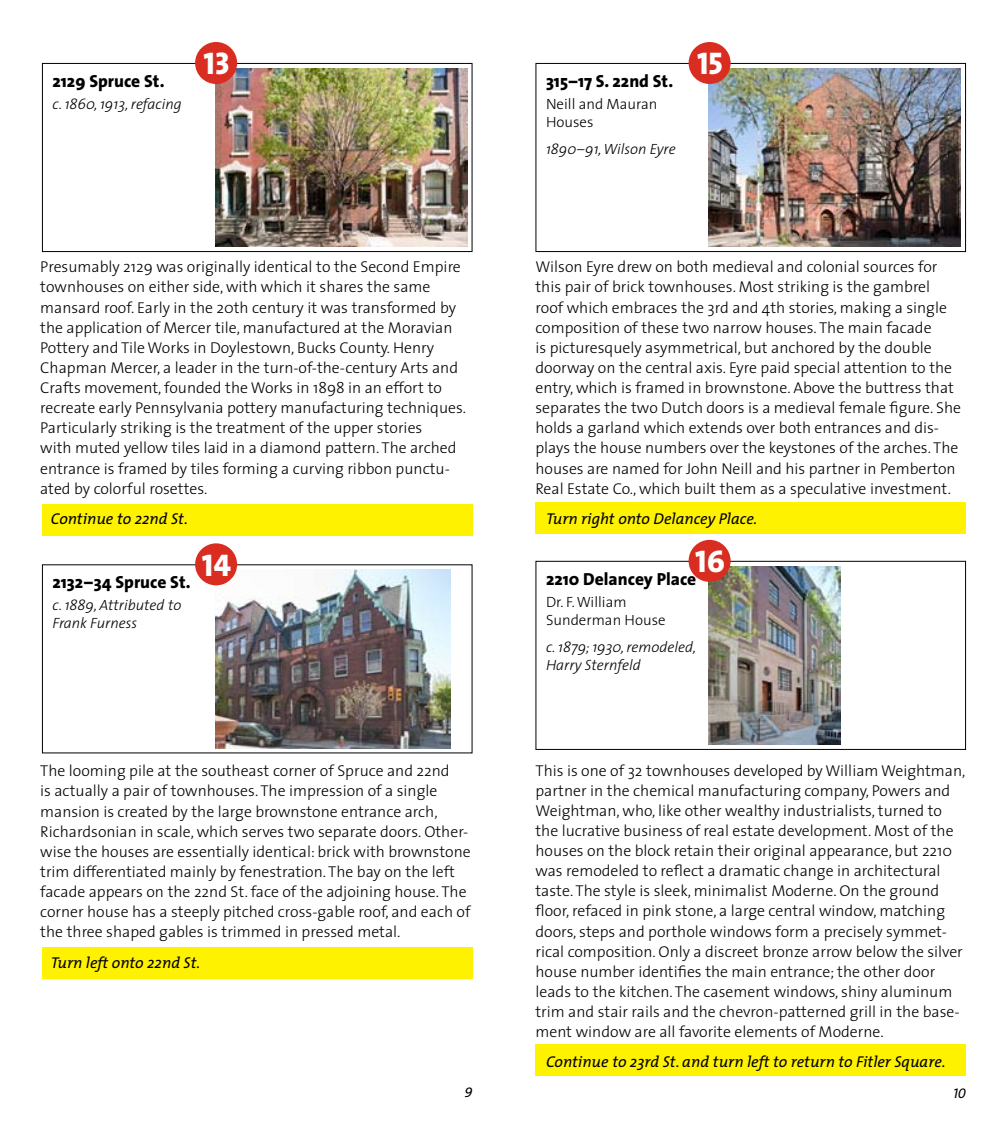
<style>
.page{position:relative;width:1008px;height:1134px;background:#fff}
.page>*{position:absolute;margin:0;border:0;box-sizing:border-box;transform-origin:0 0}
.t1{font:31.5px "The Mix Extra Bold Caps";color:#fff}
.t2{font:800 17.5px "The Sans";color:#000}
.t3{font:300 15.75px/20.1px "The Sans";color:#000}
.t4{font:italic 15.75px "The Mix";color:#000}
.t5{font:italic 300 14.88px/18.4px "The Sans";color:#000}
.t6{font:300 14.88px/18.4px "The Sans";color:#000}
.t7{font:italic 14px "The Mix Caps";color:#000}
</style>
<div class="page">
<div style="left:536px;top:1044px;width:430px;height:32px;background:#fff200"></div>
<div style="left:42px;top:947px;width:430px;height:32px;background:#fff200"></div>
<div style="left:42px;top:504px;width:430px;height:32px;background:#fff200"></div>
<div style="left:536px;top:502px;width:430px;height:31px;background:#fff200"></div>
<div style="left:536px;top:63px;width:430px;height:189px;border:1px solid #000"></div>
<img style="left:709px;top:68px;width:252px;height:179px">
<div style="left:689px;top:42px;width:42px;height:42px;background:#d82d20;border-radius:50%"></div>
<img style="left:215px;top:570px;width:236px;height:178px">
<div style="left:195px;top:543px;width:42px;height:42px;background:#d82d20;border-radius:50%"></div>
<div style="left:42px;top:63px;width:430px;height:189px;border:1px solid #000"></div>
<img style="left:215px;top:68px;width:252px;height:179px">
<div style="left:195px;top:42px;width:42px;height:42px;background:#d82d20;border-radius:50%"></div>
<div style="left:536px;top:561px;width:430px;height:189px;border:1px solid #000"></div>
<img style="left:709px;top:566px;width:131px;height:179px">
<div style="left:689px;top:540px;width:42px;height:42px;background:#d82d20;border-radius:50%"></div>
<p class="t2" style="left:52px;top:66px;width:114px">2129 Spruce St.</p>
<p class="t5" style="left:52px;top:94px;width:131px">c. 1860, 1913, refacing</p>
<h1 class="t1" style="left:204px;top:37px;width:27px">13</h1>
<p class="t2" style="left:546px;top:66px;width:129px">315–17 S. 22nd St.</p>
<p class="t6" style="left:546px;top:94px;width:113px">Neill and Mauran<br>Houses</p>
<p class="t5" style="left:546px;top:139px;width:131px">1890–91, Wilson Eyre</p>
<h1 class="t1" style="left:697px;top:37px;width:27px">15</h1>
<p class="t3" style="left:40px;top:256px;width:427px">Presumably 2129 was originally identical to the Second Empire townhouses on either side, with which it shares the same mansard roof. Early in the 20th century it was transformed by the application of Mercer tile, manufactured at the Moravian Pottery and Tile Works in Doylestown, Bucks County. Henry Chapman Mercer, a leader in the turn-of-the-century Arts and Crafts movement, founded the Works in 1898 in an effort to recreate early Pennsylvania pottery manufacturing techniques.<br>Particularly striking is the treatment of the upper stories<br>with muted yellow tiles laid in a diamond pattern. The arched entrance is framed by tiles forming a curving ribbon punctu&shy;ated by colorful rosettes.</p>
<p class="t4" style="left:51px;top:506px;width:139px">Continue to 22nd St.</p>
<p class="t3" style="left:536px;top:256px;width:427px">Wilson Eyre drew on both medieval and colonial sources for this pair of brick townhouses. Most striking is the gambrel roof which embraces the 3rd and 4th stories, making a single composition of these two narrow houses. The main facade<br>is picturesquely asymmetrical, but anchored by the double doorway on the central axis. Eyre paid special attention to the entry, which is framed in brownstone. Above the buttress that separates the two Dutch doors is a medieval female figure. She holds a garland which extends over both entrances and dis&shy;plays the house numbers over the keystones of the arches. The houses are named for John Neill and his partner in Pemberton Real Estate Co., which built them as a speculative investment.</p>
<p class="t4" style="left:546px;top:505px;width:213px">Turn right onto Delancey Place.</p>
<p class="t2" style="left:52px;top:568px;width:140px">2132–34 Spruce St.</p>
<p class="t5" style="left:52px;top:595px;width:130px">c. 1889, Attributed to<br>Frank Furness</p>
<h1 class="t1" style="left:202px;top:539px;width:31px">14</h1>
<h1 class="t1" style="left:695px;top:535px;width:31px">16</h1>
<p class="t2" style="left:546px;top:564px;width:152px">2210 Delancey Place</p>
<p class="t6" style="left:546px;top:592px;width:121px">Dr. F. William<br>Sunderman House</p>
<p class="t5" style="left:546px;top:637px;width:152px">c. 1879; 1930, remodeled,<br>Harry Sternfeld</p>
<p class="t3" style="left:40px;top:760px;width:432px">The looming pile at the southeast corner of Spruce and 22nd<br>is actually a pair of townhouses. The impression of a single mansion is created by the large brownstone entrance arch, Richardsonian in scale, which serves two separate doors. Other&shy;wise the houses are essentially identical: brick with brownstone trim differentiated mainly by fenestration. The bay on the left facade appears on the 22nd St. face of the adjoining house. The corner house has a steeply pitched cross-gable roof, and each of the three shaped gables is trimmed in pressed metal.</p>
<p class="t4" style="left:51px;top:950px;width:151px">Turn left onto 22nd St.</p>
<p class="t3" style="left:536px;top:760px;width:432px">This is one of 32 townhouses developed by William Weightman, partner in the chemical manufacturing company, Powers and Weightman, who, like other wealthy industrialists, turned to the lucrative business of real estate development. Most of the houses on the block retain their original appearance, but 2210 was remodeled to reflect a dramatic change in architectural taste. The style is sleek, minimalist Moderne. On the ground floor, refaced in pink stone, a large central window, matching doors, steps and porthole windows form a precisely symmet&shy;rical composition. Only a discreet bronze arrow below the silver house number identifies the main entrance; the other door leads to the kitchen. The casement windows, shiny aluminum trim and stair rails and the chevron-patterned grill in the base&shy;ment window are all favorite elements of Moderne.</p>
<p class="t4" style="left:546px;top:1049px;width:401px">Continue to 23rd St. and turn left to return to Fitler Square.</p>
<p class="t7" style="left:465px;top:1080px;width:9px">9</p>
<p class="t7" style="left:953px;top:1081px;width:14px">10</p>
</div>
